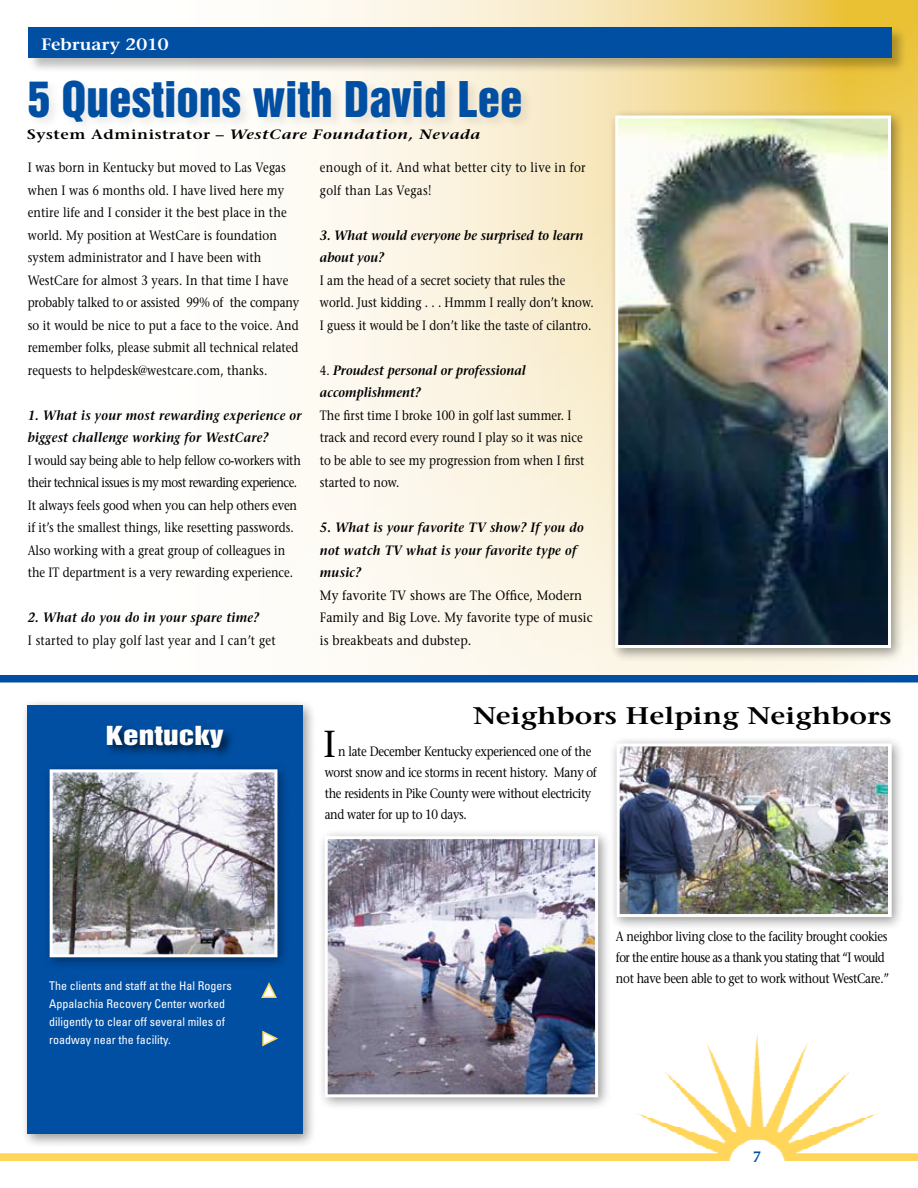
<style>
.page{position:relative;width:918px;height:1188px;background:#fff}
.page>*{position:absolute;margin:0;border:0;box-sizing:border-box;transform-origin:0 0}
.t1{font:45px "Helvetica Inserat";color:#004fa3}
.t2{font:37.5px "Stone Serif";color:#000}
.t3{font:600 24px "Stone Serif";color:#000;scale:1.2 1}
.t4{font:24px "Helvetica Inserat";color:#fff;scale:1.3 1}
.t5{font:600 16.5px "Stone Serif";color:#fff;scale:1.1 1}
.t6{font:600 15px "Stone Serif";color:#004fa3}
.t7{font:13.5px/22.5px "Stone Serif";color:#000;scale:.85 1}
.t8{font:13.5px/21px "Stone Serif";letter-spacing:-.025em;color:#000;scale:.85 1}
.t9{font:italic 600 13.5px/22.5px "Stone Serif";letter-spacing:.02em;color:#000;scale:.9 1}
.t10{font:13.5px/22.5px "Stone Serif";color:#000;scale:.9 1}
.t11{font:13.5px/22.5px "Stone Serif";letter-spacing:.025em;color:#000;scale:.85 1}
.t12{font:italic 600 13.5px/22.5px "Stone Serif";color:#000;scale:.9 1}
.t13{font:italic 600 13.5px "Stone Serif";letter-spacing:.02em;color:#000;scale:1.2 1}
.t14{font:condensed 12px/18px "Univers";color:#fff}
.s1{font-style:normal}
.s2{font-weight:400;font-style:normal}
</style>
<div class="page">
<svg style="left:285px;top:0;width:633px;height:675px"></svg>
<div style="left:27px;top:26px;width:881px;height:48px;background:#000;opacity:.26"></div>
<div style="left:28px;top:27px;width:864px;height:31px;background:#004fa3"></div>
<img style="left:0;top:1034px;width:918px;height:127px">
<div style="left:20px;top:699px;width:297px;height:449px;background:#000;opacity:.4"></div>
<div style="left:27px;top:706px;width:276px;height:428px;background:#004fa3"></div>
<div style="left:104px;top:722px;width:132px;height:39px;background:#000;opacity:.64"></div>
<div style="left:42px;top:761px;width:249px;height:209px;background:#000;opacity:.4"></div>
<img style="left:54px;top:773px;width:219px;height:180px">
<div style="left:50px;top:769px;width:227px;height:188px;border:3px solid #fff"></div>
<svg style="left:261px;top:982px;width:16px;height:16px"></svg>
<div style="left:0;top:675px;width:918px;height:7px;background:#004fa3"></div>
<div style="left:609px;top:735px;width:296px;height:195px;background:#000;opacity:.4"></div>
<img style="left:621px;top:747px;width:267px;height:166px">
<div style="left:617px;top:743px;width:275px;height:174px;border:3px solid #fff"></div>
<div style="left:317px;top:828px;width:294px;height:283px;background:#000;opacity:.4"></div>
<img style="left:329px;top:840px;width:265px;height:253px">
<div style="left:325px;top:836px;width:273px;height:261px;border:3px solid #fff"></div>
<svg style="left:262px;top:1030px;width:16px;height:17px"></svg>
<div style="left:26px;top:77px;width:508px;height:58px;background:#000;opacity:.09"></div>
<div style="left:608px;top:108px;width:297px;height:554px;background:#000;opacity:.4"></div>
<img style="left:619px;top:120px;width:268px;height:524px">
<div style="left:615px;top:116px;width:276px;height:532px;border:3px solid #fff"></div>
<p class="t5" style="left:41px;top:34px;width:117px">February 2010</p>
<h1 class="t1" style="left:28px;top:72px;width:496px">5 Questions with David Lee</h1>
<p class="t13" style="left:27px;top:126px;width:379px"><span class="s1">System Administrator –</span> WestCare Foundation, Nevada</p>
<p class="t7" style="left:28px;top:156px;width:321px">I was born in Kentucky but moved to Las Vegas when I was 6 months old. I have lived here my entire life and I consider it the best place in the world. My position at WestCare is foundation system administrator and I have been with WestCare for almost 3 years. In that time I have probably talked to or assisted 99% of the company so it would be nice to put a face to the voice. And remember folks, please submit all technical related requests to helpdesk@westcare.com, thanks.</p>
<p class="t9" style="left:28px;top:404px;width:306px">1. What is your most rewarding experience or biggest challenge working for WestCare?</p>
<p class="t7" style="left:28px;top:449px;width:323px">I would say being able to help fellow co-workers with their technical issues is my most rewarding experience.<br>It always feels good when you can help others even if it’s the smallest things, like resetting passwords.<br>Also working with a great group of colleagues in the IT department is a very rewarding experience.</p>
<p class="t9" style="left:28px;top:606px;width:259px">2. What do you do in your spare time?</p>
<p class="t11" style="left:28px;top:629px;width:293px">I started to play golf last year and I can’t get</p>
<p class="t11" style="left:320px;top:156px;width:314px">enough of it. And what better city to live in for golf than Las Vegas!</p>
<p class="t12" style="left:320px;top:224px;width:294px">3. What would everyone be surprised to learn about you?</p>
<p class="t7" style="left:320px;top:269px;width:324px">I am the head of a secret society that rules the world. Just kidding . . . Hmmm I really don’t know.<br>I guess it would be I don’t like the taste of cilantro.</p>
<p class="t12" style="left:320px;top:359px;width:230px"><span class="s2">4.</span> Proudest personal or professional accomplishment?</p>
<p class="t7" style="left:320px;top:404px;width:313px">The first time I broke 100 in golf last summer. I track and record every round I play so it was nice to be able to see my progression from when I first started to now.</p>
<p class="t9" style="left:320px;top:516px;width:295px">5. What is your favorite TV show? If you do not watch TV what is your favorite type of music?</p>
<p class="t10" style="left:320px;top:584px;width:305px">My favorite TV shows are The Office, Modern<br>Family and Big Love. My favorite type of music is breakbeats and dubstep.</p>
<h3 class="t4" style="left:106px;top:721px;width:92px">Kentucky</h3>
<h3 class="t3" style="left:473px;top:701px;width:350px">Neighbors Helping Neighbors</h3>
<h2 class="t2" style="left:323px;top:721px;width:15px">I</h2>
<p class="t8" style="left:325px;top:741px;width:322px;text-indent:13px">n late December Kentucky experienced one of the worst snow and ice storms in recent history. Many of the residents in Pike County were without electricity and water for up to 10 days.</p>
<p class="t14" style="left:49px;top:977px;width:184px">The clients and staff at the Hal Rogers Appalachia Recovery Center worked diligently to clear off several miles of roadway near the facility.</p>
<p class="t8" style="left:616px;top:926px;width:323px">A neighbor living close to the facility brought cookies for the entire house as a thank you stating that “I would not have been able to get to work without WestCare.”</p>
<p class="t6" style="left:753px;top:1147px;width:10px">7</p>
</div>
